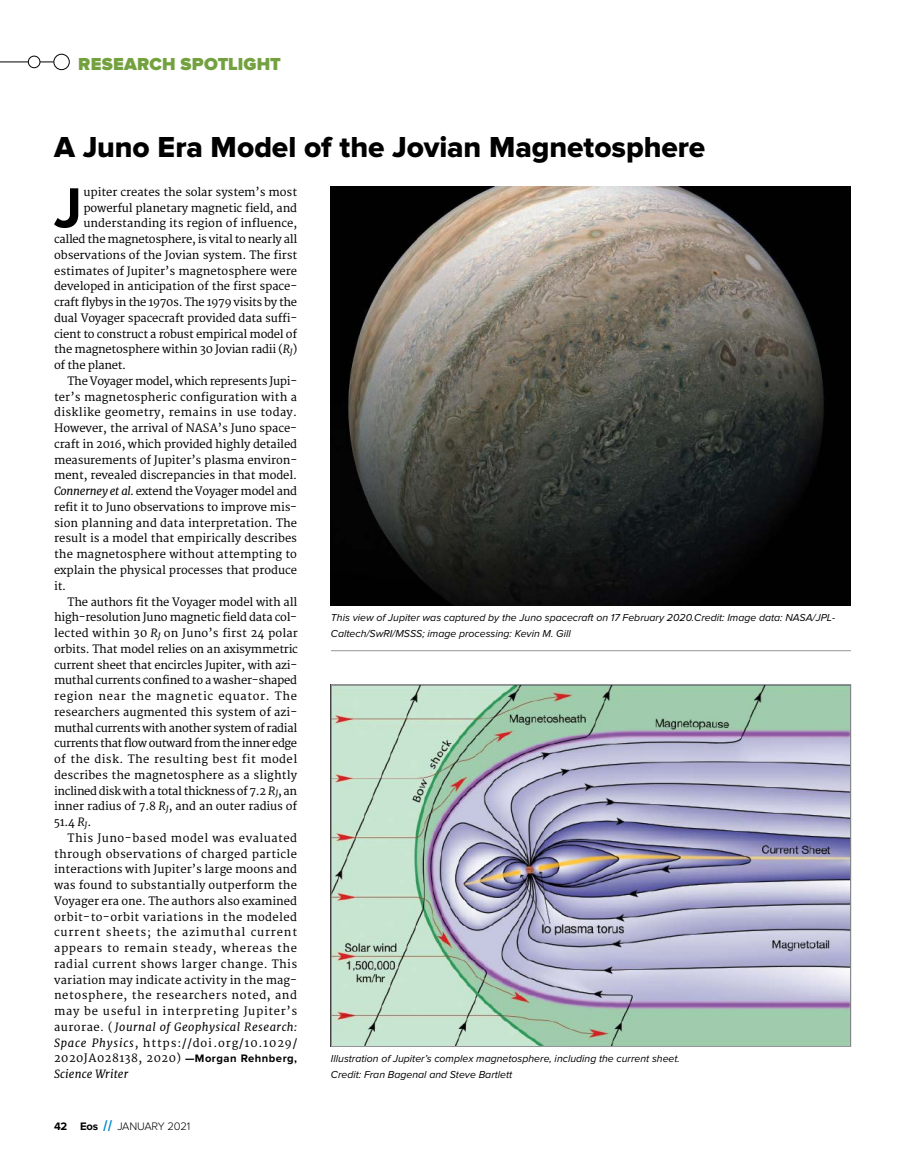
<style>
.page{position:relative;width:905px;height:1175px;background:#fff}
.page>*{position:absolute;margin:0;border:0;box-sizing:border-box;transform-origin:0 0}
.t1{font:700 58.5px "Proxima Nova";color:#000}
.t2{font:30px "Proxima Nova Extrabld";letter-spacing:-.005em;color:#000}
.t3{font:900 18px "Proxima Nova";letter-spacing:.01em;color:#74a13f}
.t4{font:11.25px "Merriweather";letter-spacing:-.005em;color:#000}
.t5{font:11.25px "Merriweather";letter-spacing:-.025em;color:#000}
.t6{font:11.25px "Merriweather";letter-spacing:-.035em;color:#000}
.t7{font:11.25px "Merriweather";letter-spacing:.015em;color:#000}
.t8{font:11.25px "Merriweather";letter-spacing:.035em;color:#000}
.t9{font:11.25px "Merriweather";letter-spacing:.03em;color:#000}
.t10{font:11.25px "Merriweather";letter-spacing:.04em;color:#000}
.t11{font:11.25px "Merriweather";letter-spacing:.06em;color:#000}
.t12{font:11.25px "Merriweather";letter-spacing:-.03em;color:#000}
.t13{font:italic 11.25px "Merriweather";letter-spacing:.04em;color:#000}
.t14{font:11.25px "Merriweather";letter-spacing:.075em;color:#000}
.t15{font:11.25px "Merriweather";letter-spacing:.05em;color:#000}
.t16{font:11.25px "Merriweather";letter-spacing:.07em;color:#000}
.t17{font:11.25px "Merriweather";letter-spacing:.055em;color:#000}
.t18{font:11.25px "Merriweather";letter-spacing:.045em;color:#000}
.t19{font:300 11.25px "Proxima Nova";letter-spacing:-.015em;color:#000}
.t20{font:italic 11.25px "Merriweather";letter-spacing:.015em;color:#000}
.t21{font:italic 10.5px/15.8px "Proxima Nova";color:#000}
.s1{font-style:italic}
.s2{font-style:normal}
.s3{font-family:"Proxima Nova";font-weight:700}
.s4{font-weight:700}
.s5{font-family:"Merriweather";font-weight:800;color:#008ccc}
</style>
<div class="page">
<svg style="left:0;top:62px;width:28px;height:1px"></svg>
<svg style="left:40px;top:62px;width:14px;height:1px"></svg>
<div style="left:54px;top:54px;width:15px;height:16px;border:1px solid #000;border-radius:50%"></div>
<div style="left:28px;top:56px;width:12px;height:12px;border:1px solid #000;border-radius:50%"></div>
<img style="left:331px;top:186px;width:519px;height:419px">
<img style="left:333px;top:686px;width:515px;height:358px">
<hr style="left:331px;top:650px;width:519px;height:1px;background:#939598">
<h3 class="t3" style="left:78px;top:53px;width:204px">RESEARCH SPOTLIGHT</h3>
<h2 class="t2" style="left:54px;top:130px;width:652px">A Juno Era Model of the Jovian Magnetosphere</h2>
<h1 class="t1" style="left:54px;top:174px;width:30px">J</h1>
<p class="t4" style="left:83px;top:185px;width:215px">upiter creates the solar system’s most</p>
<p class="t4" style="left:83px;top:201px;width:215px">powerful planetary magnetic field, and</p>
<p class="t4" style="left:83px;top:217px;width:215px">understanding its region of influence,</p>
<p class="t5" style="left:54px;top:232px;width:244px">called the magnetosphere, is vital to nearly all</p>
<p class="t4" style="left:54px;top:248px;width:244px">observations of the Jovian system. The first</p>
<p class="t4" style="left:54px;top:264px;width:244px">estimates of Jupiter’s magnetosphere were</p>
<p class="t4" style="left:54px;top:280px;width:244px">developed in anticipation of the first space-</p>
<p class="t5" style="left:54px;top:295px;width:244px">craft flybys in the 1970s. The 1979 visits by the</p>
<p class="t4" style="left:54px;top:311px;width:244px">dual Voyager spacecraft provided data suffi-</p>
<p class="t5" style="left:54px;top:327px;width:244px">cient to construct a robust empirical model of</p>
<p class="t5" style="left:54px;top:343px;width:244px">the magnetosphere within 30 Jovian radii (<span class="s1">R</span><sub>J</sub>)</p>
<p class="t5" style="left:54px;top:358px;width:74px">of the planet.</p>
<p class="t5" style="left:68px;top:374px;width:231px">The Voyager model, which represents Jupi-</p>
<p class="t4" style="left:54px;top:390px;width:244px">ter’s magnetospheric configuration with a</p>
<p class="t9" style="left:54px;top:406px;width:244px">disklike geometry, remains in use today.</p>
<p class="t4" style="left:54px;top:421px;width:244px">However, the arrival of NASA’s Juno space-</p>
<p class="t4" style="left:54px;top:437px;width:244px">craft in 2016, which provided highly detailed</p>
<p class="t4" style="left:54px;top:453px;width:244px">measurements of Jupiter’s plasma environ-</p>
<p class="t4" style="left:54px;top:469px;width:244px">ment, revealed discrepancies in that model.</p>
<p class="t5" style="left:54px;top:484px;width:244px"><span class="s1">Connerney et al.</span> extend the Voyager model and</p>
<p class="t4" style="left:54px;top:500px;width:244px">refit it to Juno observations to improve mis-</p>
<p class="t4" style="left:54px;top:516px;width:244px">sion planning and data interpretation. The</p>
<p class="t4" style="left:54px;top:532px;width:244px">result is a model that empirically describes</p>
<p class="t4" style="left:54px;top:547px;width:244px">the magnetosphere without attempting to</p>
<p class="t4" style="left:54px;top:563px;width:244px">explain the physical processes that produce</p>
<p class="t4" style="left:54px;top:579px;width:14px">it.</p>
<p class="t4" style="left:68px;top:595px;width:231px">The authors fit the Voyager model with all</p>
<p class="t5" style="left:54px;top:610px;width:244px">high-resolution Juno magnetic field data col-</p>
<p class="t7" style="left:54px;top:626px;width:245px">lected within 30 <span class="s1">R</span><sub>J</sub> on Juno’s first 24 polar</p>
<p class="t4" style="left:54px;top:642px;width:245px">orbits. That model relies on an axisymmetric</p>
<p class="t5" style="left:54px;top:658px;width:244px">current sheet that encircles Jupiter, with azi-</p>
<p class="t5" style="left:54px;top:673px;width:244px">muthal currents confined to a washer-shaped</p>
<p class="t17" style="left:54px;top:689px;width:244px">region near the magnetic equator. The</p>
<p class="t4" style="left:54px;top:705px;width:245px">researchers augmented this system of azi-</p>
<p class="t12" style="left:54px;top:721px;width:245px">muthal currents with another system of radial</p>
<p class="t6" style="left:54px;top:736px;width:244px">currents that flow outward from the inner edge</p>
<p class="t8" style="left:54px;top:752px;width:244px">of the disk. The resulting best fit model</p>
<p class="t7" style="left:54px;top:768px;width:244px">describes the magnetosphere as a slightly</p>
<p class="t6" style="left:54px;top:784px;width:244px">inclined disk with a total thickness of 7.2 <span class="s1">R</span><sub>J</sub>, an</p>
<p class="t4" style="left:54px;top:799px;width:244px">inner radius of 7.8 <span class="s1">R</span><sub>J</sub>, and an outer radius of</p>
<p class="t4" style="left:54px;top:815px;width:39px">51.4 <span class="s1">R</span><sub>J</sub>.</p>
<p class="t18" style="left:68px;top:831px;width:231px">This Juno--based model was evaluated</p>
<p class="t9" style="left:54px;top:847px;width:244px">through observations of charged particle</p>
<p class="t4" style="left:54px;top:862px;width:244px">interactions with Jupiter’s large moons and</p>
<p class="t4" style="left:54px;top:878px;width:244px">was found to substantially outperform the</p>
<p class="t4" style="left:54px;top:894px;width:244px">Voyager era one. The authors also examined</p>
<p class="t8" style="left:54px;top:910px;width:244px">orbit--to--orbit variations in the modeled</p>
<p class="t16" style="left:54px;top:925px;width:244px">current sheets; the azimuthal current</p>
<p class="t11" style="left:54px;top:941px;width:244px">appears to remain steady, whereas the</p>
<p class="t10" style="left:54px;top:957px;width:244px">radial current shows larger change. This</p>
<p class="t4" style="left:54px;top:973px;width:244px">variation may indicate activity in the mag-</p>
<p class="t15" style="left:54px;top:988px;width:244px">netosphere, the researchers noted, and</p>
<p class="t11" style="left:54px;top:1004px;width:244px">may be useful in interpreting Jupiter’s</p>
<p class="t13" style="left:54px;top:1019px;width:244px"><span class="s2">aurorae. (</span> Journal of Geophysical Research:</p>
<p class="t14" style="left:54px;top:1036px;width:244px"><span class="s1">Space Physics</span>, https://doi.org/10.1029/</p>
<p class="t10" style="left:54px;top:1051px;width:244px">2020JA028138, 2020) <span class="s3">—Morgan Rehnberg,</span></p>
<p class="t20" style="left:54px;top:1067px;width:76px">Science Writer</p>
<p class="t21" style="left:331px;top:610px;width:506px">This view of Jupiter was captured by the Juno spacecraft on 17 February 2020.Credit: Image data: NASA/JPL-<br>Caltech/SwRI/MSSS; image processing: Kevin M. Gill</p>
<p class="t21" style="left:331px;top:1051px;width:350px">Illustration of Jupiter’s complex magnetosphere, including the current sheet.<br>Credit: Fran Bagenal and Steve Bartlett</p>
<p class="t19" style="left:54px;top:1119px;width:138px"><span class="s4">42 Eos</span> <span class="s5">//</span> JANUARY 2021</p>
</div>
